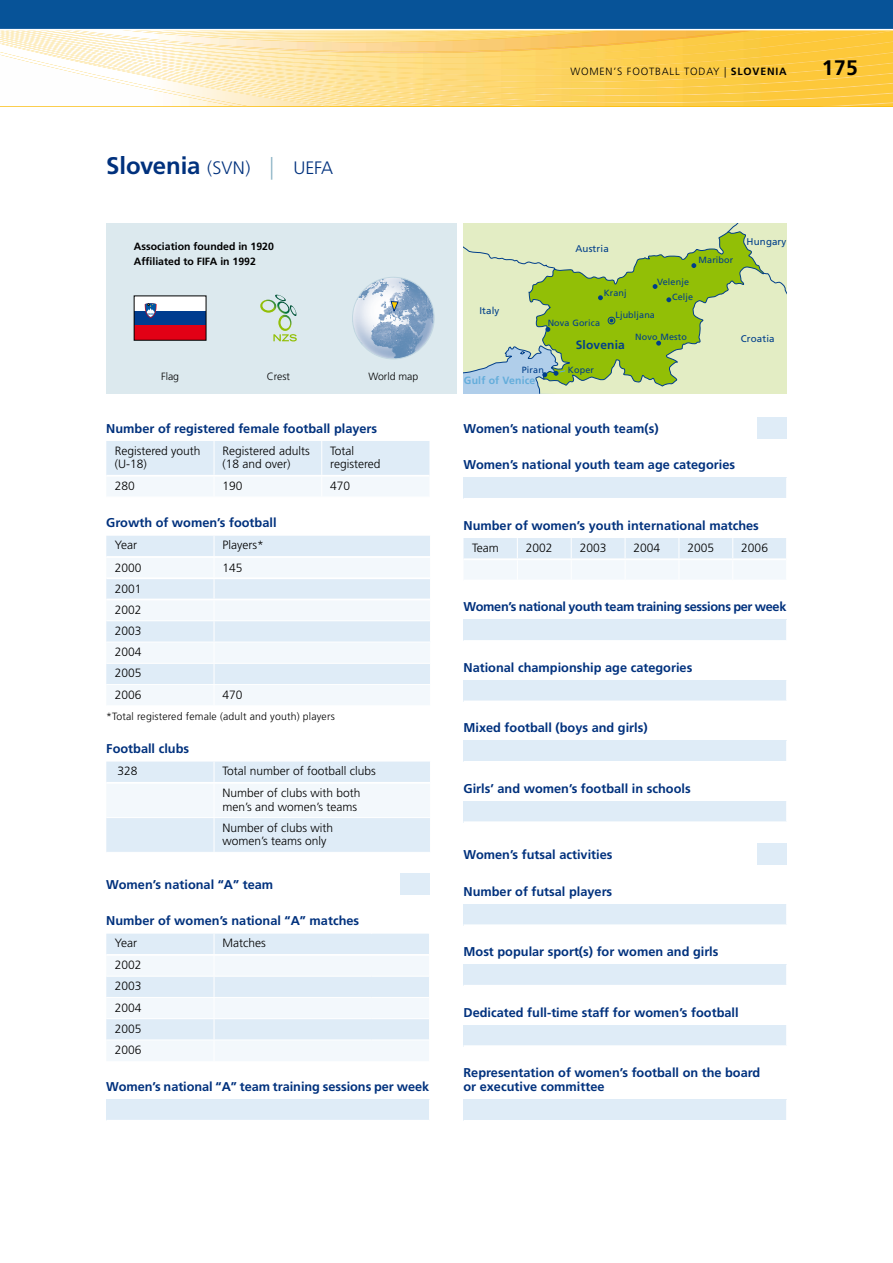
<style>
.page{position:relative;width:893px;height:1263px;background:#fff}
.page>*{position:absolute;margin:0;border:0;box-sizing:border-box;transform-origin:0 0}
.t1{font:700 21px "Frutiger";color:#000}
.t2{font:300 18px "Frutiger";letter-spacing:.005em;color:#00317d}
.t3{font:700 12.75px/14.2px "Frutiger";color:#00317d}
.t4{font:700 12.75px "Frutiger";letter-spacing:-.025em;color:#00317d}
.t5{font:300 12px/21.1px "Frutiger";color:#000}
.t6{font:700 12px "Frutiger";letter-spacing:.015em;color:#003e8a}
.t7{font:300 10.5px "Frutiger";letter-spacing:.015em;color:#000}
.t8{font:700 10.5px/15px "Frutiger";color:#000}
.t9{font:300 10.5px "Frutiger";letter-spacing:.075em;color:#000}
.t10{font:700 10.5px "Frutiger";letter-spacing:.015em;color:#64addb}
.t11{font:9.75px "Frutiger";letter-spacing:.015em;color:#003e8a}
.t12{font:9px/14.2px "Frutiger";letter-spacing:.015em;color:#003e8a}
.s1{font-weight:700;font-size:24px}
.s2{font-size:22.65px;color:#88b1c3}
.s3{font-weight:700}
</style>
<div class="page">
<img style="left:0;top:30px;width:893px;height:76px">
<img style="left:0;top:43px;width:331px;height:63px">
<img style="left:0;top:52px;width:249px;height:54px">
<img style="left:64px;top:30px;width:695px;height:23px">
<div style="left:0;top:0;width:893px;height:30px;background:#075398"></div>
<hr style="left:0;top:29px;width:893px;height:1px;background:#fff">
<div style="left:106px;top:223px;width:357px;height:170px;background:#dce9ee"></div>
<div style="left:457px;top:223px;width:6px;height:170px;background:#fff"></div>
<div style="left:134px;top:296px;width:72px;height:15px;background:#fff"></div>
<div style="left:134px;top:311px;width:72px;height:14px;background:#003c8f"></div>
<div style="left:134px;top:325px;width:72px;height:15px;background:#e20015"></div>
<svg style="left:144px;top:303px;width:13px;height:15px"></svg>
<svg style="left:260px;top:295px;width:37px;height:46px"></svg>
<svg style="left:463px;top:223px;width:324px;height:170px;background:#bfd786"></svg>
<div style="left:608px;top:317px;width:7px;height:7px;border:1px solid #003e8a;border-radius:50%"></div>
<img style="left:352px;top:277px;width:82px;height:82px;border-radius:50%">
<div style="left:352px;top:277px;width:83px;height:82px;border:1px solid #c2d7e1;border-radius:50%"></div>
<svg style="left:390px;top:301px;width:9px;height:11px"></svg>
<svg style="left:106px;top:441px;width:323px;height:55px"></svg>
<hr style="left:106px;top:475px;width:323px;height:2px;background:#fff">
<div style="left:106px;top:536px;width:324px;height:20px;background:#dfecf7"></div>
<svg style="left:106px;top:558px;width:324px;height:147px;fill:#f3f8fc"></svg>
<hr style="left:106px;top:620px;width:325px;height:1px;background:#fff">
<hr style="left:106px;top:642px;width:325px;height:1px;background:#fff">
<hr style="left:106px;top:663px;width:325px;height:1px;background:#fff">
<hr style="left:106px;top:684px;width:325px;height:1px;background:#fff">
<svg style="left:214px;top:536px;width:1px;height:169px"></svg>
<hr style="left:106px;top:556px;width:324px;height:2px;background:#fff">
<hr style="left:106px;top:577px;width:324px;height:2px;background:#fff">
<hr style="left:106px;top:599px;width:324px;height:1px;background:#fff">
<svg style="left:106px;top:761px;width:324px;height:91px"></svg>
<hr style="left:214px;top:784px;width:1px;height:33px;background:#fff">
<hr style="left:106px;top:817px;width:325px;height:1px;background:#fff">
<hr style="left:214px;top:818px;width:1px;height:34px;background:#fff">
<hr style="left:106px;top:782px;width:324px;height:2px;background:#fff">
<div style="left:399px;top:873px;width:30px;height:21px;background:#dfecf7"></div>
<svg style="left:106px;top:933px;width:323px;height:128px"></svg>
<hr style="left:372px;top:1039px;width:57px;height:1px;background:#fff">
<hr style="left:106px;top:954px;width:323px;height:2px;background:#fff">
<div style="left:106px;top:1099px;width:323px;height:22px;background:#dfecf7"></div>
<hr style="left:106px;top:1120px;width:324px;height:2px;background:#fff">
<div style="left:757px;top:417px;width:30px;height:21px;background:#dfecf7"></div>
<div style="left:463px;top:478px;width:324px;height:21px;background:#dfecf7"></div>
<svg style="left:786px;top:478px;width:1px;height:20px"></svg>
<hr style="left:463px;top:498px;width:324px;height:2px;background:#fff">
<svg style="left:463px;top:538px;width:323px;height:41px"></svg>
<hr style="left:463px;top:558px;width:162px;height:2px;background:#fff">
<hr style="left:625px;top:558px;width:108px;height:2px;background:#fff">
<hr style="left:733px;top:558px;width:53px;height:2px;background:#fff">
<div style="left:463px;top:620px;width:324px;height:21px;background:#dfecf7"></div>
<svg style="left:786px;top:620px;width:1px;height:20px"></svg>
<hr style="left:463px;top:640px;width:324px;height:2px;background:#fff">
<div style="left:463px;top:680px;width:324px;height:21px;background:#dfecf7"></div>
<svg style="left:786px;top:680px;width:1px;height:20px"></svg>
<hr style="left:463px;top:700px;width:324px;height:2px;background:#fff">
<div style="left:463px;top:741px;width:324px;height:21px;background:#dfecf7"></div>
<svg style="left:786px;top:741px;width:1px;height:20px"></svg>
<hr style="left:463px;top:761px;width:324px;height:2px;background:#fff">
<div style="left:463px;top:801px;width:324px;height:21px;background:#dfecf7"></div>
<svg style="left:786px;top:801px;width:1px;height:20px"></svg>
<hr style="left:463px;top:821px;width:324px;height:2px;background:#fff">
<div style="left:757px;top:844px;width:30px;height:21px;background:#dfecf7"></div>
<div style="left:463px;top:904px;width:324px;height:21px;background:#dfecf7"></div>
<svg style="left:786px;top:904px;width:1px;height:20px"></svg>
<hr style="left:463px;top:924px;width:324px;height:2px;background:#fff">
<div style="left:463px;top:964px;width:324px;height:22px;background:#dfecf7"></div>
<svg style="left:786px;top:964px;width:1px;height:21px"></svg>
<hr style="left:463px;top:985px;width:324px;height:2px;background:#fff">
<div style="left:463px;top:1025px;width:324px;height:21px;background:#dfecf7"></div>
<svg style="left:786px;top:1025px;width:1px;height:20px"></svg>
<hr style="left:463px;top:1045px;width:324px;height:2px;background:#fff">
<div style="left:463px;top:1099px;width:324px;height:22px;background:#dfecf7"></div>
<svg style="left:786px;top:1100px;width:1px;height:20px"></svg>
<hr style="left:463px;top:1120px;width:324px;height:2px;background:#fff">
<p class="t2" style="left:106px;top:161px;width:228px"><span class="s1">Slovenia</span> (SVN) <span class="s2">|</span> UEFA</p>
<p class="t8" style="left:134px;top:240px;width:142px">Association founded in 1920<br>Affiliated to FIFA in 1992</p>
<p class="t7" style="left:161px;top:372px;width:20px">Flag</p>
<p class="t7" style="left:267px;top:372px;width:25px">Crest</p>
<p class="t7" style="left:368px;top:372px;width:51px">World map</p>
<p class="t3" style="left:106px;top:422px;width:272px">Number of registered female football players</p>
<p class="t5" style="left:115px;top:445px;width:87px;line-height:13.5px">Registered youth (U-18)</p>
<p class="t5" style="left:223px;top:445px;width:89px;line-height:13.5px">Registered adults (18 and over)</p>
<p class="t5" style="left:330px;top:445px;width:52px;line-height:13.5px">Total registered</p>
<p class="t5" style="left:115px;top:476px;width:22px">280</p>
<p class="t5" style="left:223px;top:476px;width:22px">190</p>
<p class="t5" style="left:330px;top:476px;width:22px">470</p>
<p class="t3" style="left:106px;top:517px;width:172px">Growth of women’s football</p>
<p class="t5" style="left:115px;top:535px;width:24px">Year</p>
<p class="t5" style="left:223px;top:535px;width:43px">Players*</p>
<p class="t5" style="left:115px;top:558px;width:28px">2000</p>
<p class="t5" style="left:223px;top:558px;width:22px">145</p>
<p class="t5" style="left:115px;top:579px;width:28px;text-align:justify">2001<br>2002<br>2003<br>2004<br>2005<br>2006</p>
<p class="t5" style="left:223px;top:685px;width:22px">470</p>
<p class="t7" style="left:106px;top:712px;width:230px">*Total registered female (adult and youth) players</p>
<p class="t3" style="left:106px;top:743px;width:84px">Football clubs</p>
<p class="t5" style="left:117px;top:761px;width:22px">328</p>
<p class="t5" style="left:223px;top:761px;width:155px;line-height:22.2px">Total number of football clubs<br>Number of clubs with both</p>
<p class="t5" style="left:223px;top:797px;width:136px">men’s and women’s teams<br>Number of clubs with</p>
<p class="t5" style="left:223px;top:831px;width:106px">women’s teams only</p>
<p class="t3" style="left:106px;top:878px;width:168px">Women’s national “A” team</p>
<p class="t3" style="left:106px;top:915px;width:254px">Number of women’s national “A” matches</p>
<p class="t5" style="left:115px;top:933px;width:24px">Year</p>
<p class="t5" style="left:223px;top:933px;width:45px">Matches</p>
<p class="t5" style="left:115px;top:955px;width:28px;text-align:justify">2002<br>2003<br>2004<br>2005<br>2006</p>
<p class="t3" style="left:106px;top:1080px;width:324px">Women’s national “A” team training sessions per week</p>
<p class="t9" style="left:570px;top:68px;width:218px">WOMEN’S FOOTBALL TODAY | <span class="s3">SLOVENIA</span></p>
<p class="t1" style="left:822px;top:60px;width:38px">175</p>
<p class="t11" style="left:479px;top:306px;width:22px">Italy</p>
<p class="t11" style="left:575px;top:244px;width:35px">Austria</p>
<p class="t12" style="left:604px;top:287px;width:25px">Kranj</p>
<p class="t12" style="left:699px;top:253px;width:36px">Maribor</p>
<p class="t12" style="left:672px;top:276px;width:23px;text-indent:-15px">Velenje<br>Celje</p>
<p class="t12" style="left:548px;top:317px;width:54px">Nova Gorica</p>
<p class="t12" style="left:615px;top:309px;width:41px">Ljubljana</p>
<p class="t6" style="left:576px;top:340px;width:51px">Slovenia</p>
<p class="t12" style="left:635px;top:330px;width:53px">Novo Mesto</p>
<p class="t12" style="left:522px;top:363px;width:24px">Piran</p>
<p class="t12" style="left:568px;top:363px;width:28px">Koper</p>
<p class="t10" style="left:464px;top:376px;width:73px">Gulf of Venice</p>
<p class="t11" style="left:747px;top:238px;width:41px">Hungary</p>
<p class="t11" style="left:741px;top:335px;width:35px">Croatia</p>
<p class="t3" style="left:463px;top:422px;width:197px">Women’s national youth team(s)</p>
<p class="t3" style="left:463px;top:459px;width:273px">Women’s national youth team age categories</p>
<p class="t3" style="left:463px;top:519px;width:297px">Number of women’s youth international matches</p>
<p class="t5" style="left:472px;top:538px;width:28px">Team</p>
<p class="t5" style="left:526px;top:538px;width:28px">2002</p>
<p class="t5" style="left:580px;top:538px;width:28px">2003</p>
<p class="t5" style="left:634px;top:538px;width:28px">2004</p>
<p class="t5" style="left:687px;top:538px;width:28px">2005</p>
<p class="t5" style="left:741px;top:538px;width:28px">2006</p>
<p class="t4" style="left:463px;top:602px;width:324px">Women’s national youth team training sessions per week</p>
<p class="t3" style="left:463px;top:661px;width:230px">National championship age categories</p>
<p class="t3" style="left:463px;top:722px;width:186px">Mixed football (boys and girls)</p>
<p class="t3" style="left:463px;top:782px;width:229px">Girls’ and women’s football in schools</p>
<p class="t3" style="left:463px;top:848px;width:151px">Women’s futsal activities</p>
<p class="t3" style="left:463px;top:885px;width:150px">Number of futsal players</p>
<p class="t3" style="left:463px;top:946px;width:256px">Most popular sport(s) for women and girls</p>
<p class="t3" style="left:463px;top:1006px;width:277px">Dedicated full-time staff for women’s football</p>
<p class="t3" style="left:463px;top:1066px;width:298px">Representation of women’s football on the board or executive committee</p>
</div>
